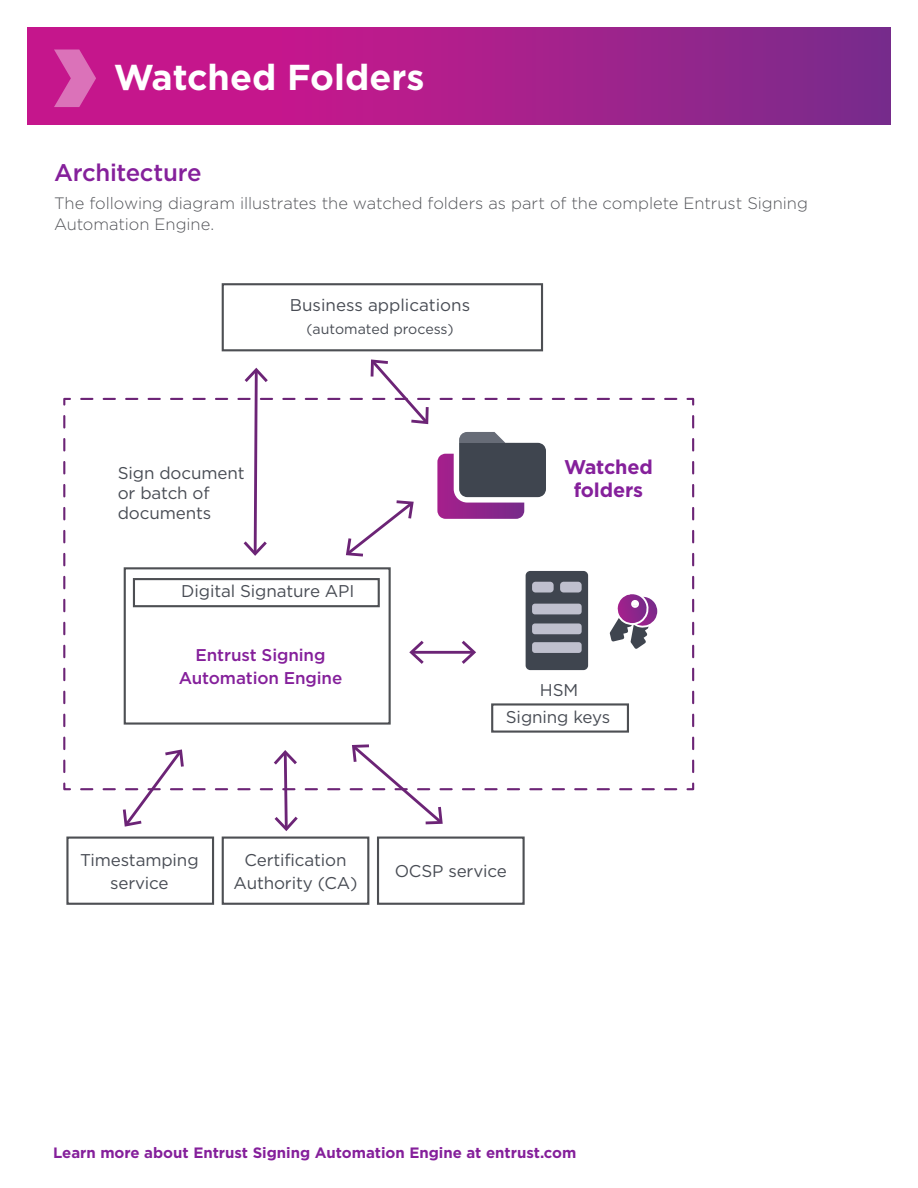
<style>
.page{position:relative;width:918px;height:1188px;background:#fff}
.page>*{position:absolute;margin:0;border:0;box-sizing:border-box;transform-origin:0 0}
.Product_Name{font:700 36px "Gotham";color:#fff}
.t1{font:500 24px "Gotham";letter-spacing:-.015em;color:#85209b}
.t2{font:700 19.8px/22.6px "Gotham";letter-spacing:-.01em;color:#85209b;text-align:center}
.t3{font:16.95px/22.6px "Gotham";letter-spacing:-.005em;color:#484c54;text-align:center}
.t4{font:500 16.95px/22.6px "Gotham";letter-spacing:-.005em;color:#85209b;text-align:center}
.Bullet_copy{font:300 16.5px/21px "Gotham";color:#54555a}
.CTA_URL_front{font:700 15px "Gotham";color:#85209b}
.t5{font:14.25px "Gotham";color:#484c54}
</style>
<div class="page">
<svg style="left:27px;top:27px;width:864px;height:98px;background:#a91e8b"></svg>
<svg style="left:54px;top:50px;width:42px;height:57px;background:#d24da7"></svg>
<div style="left:66px;top:837px;width:148px;height:68px;border:2px solid #4d4f53"></div>
<div style="left:222px;top:837px;width:147px;height:68px;border:2px solid #4d4f53"></div>
<div style="left:377px;top:837px;width:148px;height:68px;border:2px solid #4d4f53"></div>
<div style="left:222px;top:283px;width:321px;height:68px;border:2px solid #4d4f53"></div>
<svg style="left:63px;top:359px;width:632px;height:472px"></svg>
<p class="Product_Name" style="left:114px;top:57px;width:312px">Watched Folders</p>
<p class="t1" style="left:54px;top:157px;width:149px">Architecture</p>
<p class="Bullet_copy" style="left:54px;top:192px;width:755px">The following diagram illustrates the watched folders as part of the complete Entrust Signing<br>Automation Engine.</p>
<p class="t3" style="left:290px;top:294px;width:182px">Business applications</p>
<p class="t5" style="left:306px;top:321px;width:149px">(automated process)</p>
<p class="t3" style="left:118px;top:463px;width:128px;line-height:19.8px;text-align:left">Sign document or batch of documents</p>
<p class="t3" style="left:181px;top:580px;width:175px">Digital Signature API</p>
<p class="t4" style="left:179px;top:644px;width:165px">Entrust Signing<br>Automation Engine</p>
<p class="t2" style="left:564px;top:456px;width:90px">Watched folders</p>
<p class="t3" style="left:540px;top:678px;width:40px">HSM</p>
<p class="t3" style="left:506px;top:705px;width:106px">Signing keys</p>
<p class="t3" style="left:80px;top:848px;width:120px">Timestamping service</p>
<p class="t3" style="left:234px;top:848px;width:125px">Certification<br>Authority (CA)</p>
<p class="t3" style="left:395px;top:860px;width:114px">OCSP service</p>
<p class="CTA_URL_front" style="left:53px;top:1144px;width:525px">Learn more about Entrust Signing Automation Engine at entrust.com</p>
</div>
